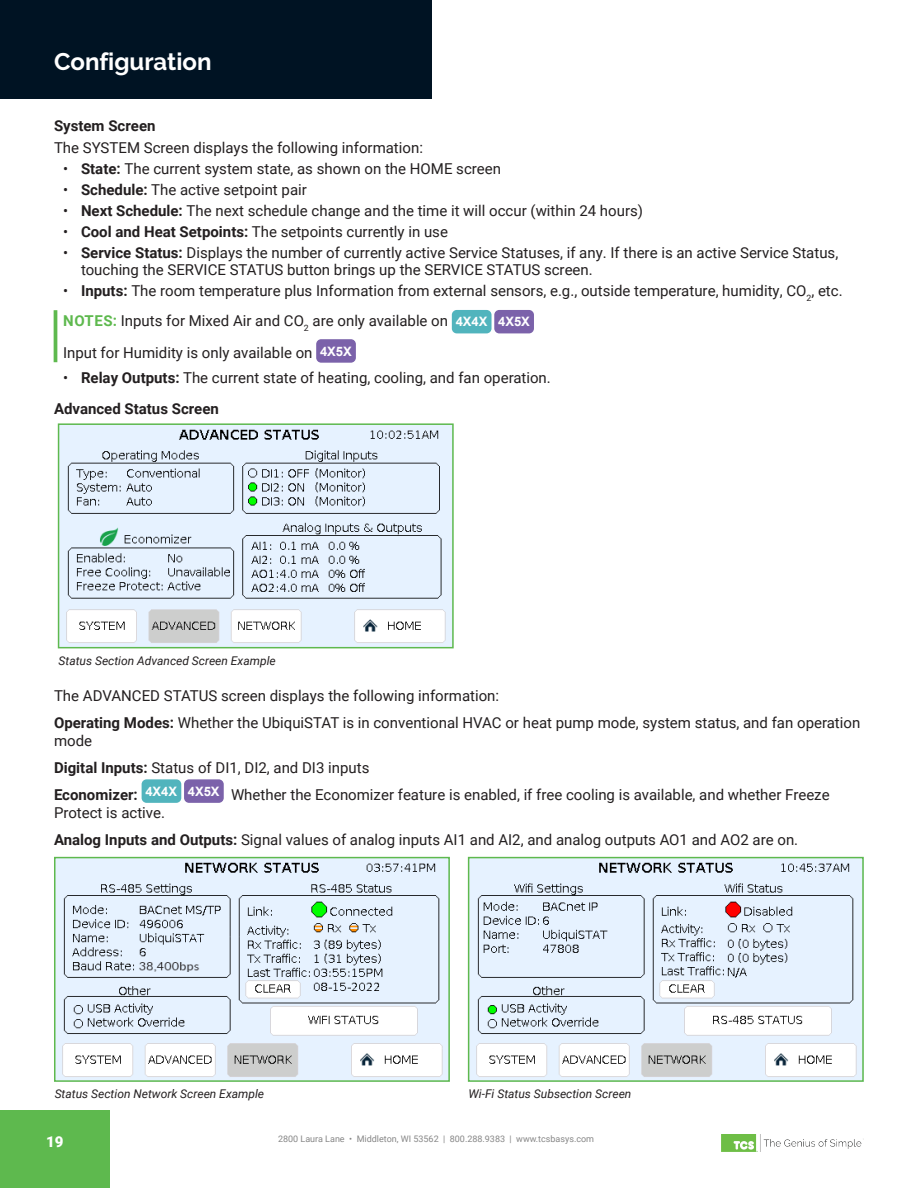
<style>
.page{position:relative;width:918px;height:1188px;background:#fff}
.page>*{position:absolute;margin:0;border:0;box-sizing:border-box;transform-origin:0 0}
.t1{font:700 24px "Raleway";color:#fff}
.Body_Copy{font:15px/16.5px "Roboto";color:#231f20}
.Note_Paragraph{font:15px "Roboto";color:#231f20}
.Heading_5{font:700 15px "Roboto";color:#231f20}
.Body_Copy-2{font:700 15px "Roboto";color:#231f20}
.t2{font:900 15px "Roboto";color:#fff}
.t3{font:700 13.05px "Arial";color:#fff}
.Picture_Caption{font:italic 12px "Roboto";color:#231f20}
.t4{font:9px "Roboto";color:#878787}
.s1{font-weight:700}
.s2{font-weight:700;color:#5eb94e}
</style>
<div class="page">
<img style="left:722px;top:1134px;width:142px;height:17px">
<div style="left:0;top:1110px;width:110px;height:78px;background:#5eb94e"></div>
<div style="left:0;top:0;width:432px;height:99px;background:#001323"></div>
<hr style="left:54px;top:310px;width:3px;height:52px;background:#5eb94e">
<div style="left:452px;top:310px;width:40px;height:23px;background:#51b4bd;border-radius:5px"></div>
<div style="left:494px;top:310px;width:40px;height:23px;background:#7b62aa;border-radius:5px"></div>
<div style="left:316px;top:339px;width:40px;height:24px;background:#7b62aa;border-radius:5px"></div>
<img style="left:61px;top:426px;width:390px;height:219px">
<div style="left:58px;top:423px;width:396px;height:225px;border:2px solid #5eb94e"></div>
<div style="left:142px;top:779px;width:39px;height:24px;background:#51b4bd;border-radius:5px"></div>
<div style="left:184px;top:779px;width:40px;height:24px;background:#7b62aa;border-radius:5px"></div>
<img style="left:57px;top:860px;width:390px;height:219px">
<div style="left:54px;top:857px;width:396px;height:225px;border:2px solid #5eb94e"></div>
<img style="left:471px;top:860px;width:390px;height:219px">
<div style="left:468px;top:857px;width:396px;height:225px;border:2px solid #5eb94e"></div>
<h1 class="t1" style="left:54px;top:47px;width:159px">Configuration</h1>
<p class="Heading_5" style="left:54px;top:115px;width:103px">System Screen</p>
<p class="Body_Copy" style="left:54px;top:139px;width:370px">The SYSTEM Screen displays the following information:</p>
<p class="Body_Copy" style="left:63px;top:160px;width:440px">• <span class="s1">State:</span> The current system state, as shown on the HOME screen</p>
<p class="Body_Copy" style="left:63px;top:181px;width:245px">• <span class="s1">Schedule:</span> The active setpoint pair</p>
<p class="Body_Copy" style="left:63px;top:202px;width:582px">• <span class="s1">Next Schedule:</span> The next schedule change and the time it will occur (within 24 hours)</p>
<p class="Body_Copy" style="left:63px;top:223px;width:386px">• <span class="s1">Cool and Heat Setpoints:</span> The setpoints currently in use</p>
<p class="Body_Copy" style="left:81px;top:244px;width:759px;text-indent:-18px">• <span class="s1">Service Status:</span> Displays the number of currently active Service Statuses, if any. If there is an active Service Status, touching the SERVICE STATUS button brings up the SERVICE STATUS screen.</p>
<p class="Body_Copy" style="left:63px;top:282px;width:781px">• <span class="s1">Inputs:</span> The room temperature plus Information from external sensors, e.g., outside temperature, humidity, CO<sub>2</sub>, etc.</p>
<p class="Note_Paragraph" style="left:63px;top:310px;width:386px"><span class="s2">NOTES:</span> Inputs for Mixed Air and CO<sub>2</sub> are only available on</p>
<p class="t3" style="left:456px;top:313px;width:33px">4X4X</p>
<p class="t3" style="left:498px;top:313px;width:33px">4X5X</p>
<p class="Note_Paragraph" style="left:63px;top:342px;width:251px">Input for Humidity is only available on</p>
<p class="t3" style="left:320px;top:342px;width:33px">4X5X</p>
<p class="Body_Copy" style="left:63px;top:369px;width:489px">• <span class="s1">Relay Outputs:</span> The current state of heating, cooling, and fan operation.</p>
<p class="Heading_5" style="left:54px;top:399px;width:166px">Advanced Status Screen</p>
<p class="Picture_Caption" style="left:58px;top:652px;width:219px">Status Section Advanced Screen Example</p>
<p class="Body_Copy" style="left:54px;top:687px;width:447px">The ADVANCED STATUS screen displays the following information:</p>
<p class="Body_Copy" style="left:54px;top:713px;width:808px;line-height:18px"><span class="s1">Operating Modes:</span> Whether the UbiquiSTAT is in conventional HVAC or heat pump mode, system status, and fan operation mode</p>
<p class="Body_Copy" style="left:54px;top:759px;width:317px"><span class="s1">Digital Inputs:</span> Status of DI1, DI2, and DI3 inputs</p>
<p class="Body_Copy-2" style="left:54px;top:784px;width:85px">Economizer:</p>
<p class="t3" style="left:145px;top:783px;width:33px">4X4X</p>
<p class="t3" style="left:188px;top:783px;width:33px">4X5X</p>
<p class="Body_Copy" style="left:231px;top:786px;width:600px">Whether the Economizer feature is enabled, if free cooling is available, and whether Freeze</p>
<p class="Body_Copy" style="left:54px;top:804px;width:113px">Protect is active.</p>
<p class="Body_Copy" style="left:54px;top:831px;width:746px"><span class="s1">Analog Inputs and Outputs:</span> Signal values of analog inputs AI1 and AI2, and analog outputs AO1 and AO2 are on.</p>
<p class="Picture_Caption" style="left:55px;top:1086px;width:211px">Status Section Network Screen Example</p>
<p class="Picture_Caption" style="left:469px;top:1086px;width:164px">Wi-Fi Status Subsection Screen</p>
<p class="t2" style="left:46px;top:1131px;width:19px">19</p>
<p class="t4" style="left:278px;top:1132px;width:318px">2800 Laura Lane • Middleton, WI 53562 | 800.288.9383 | www.tcsbasys.com</p>
</div>
